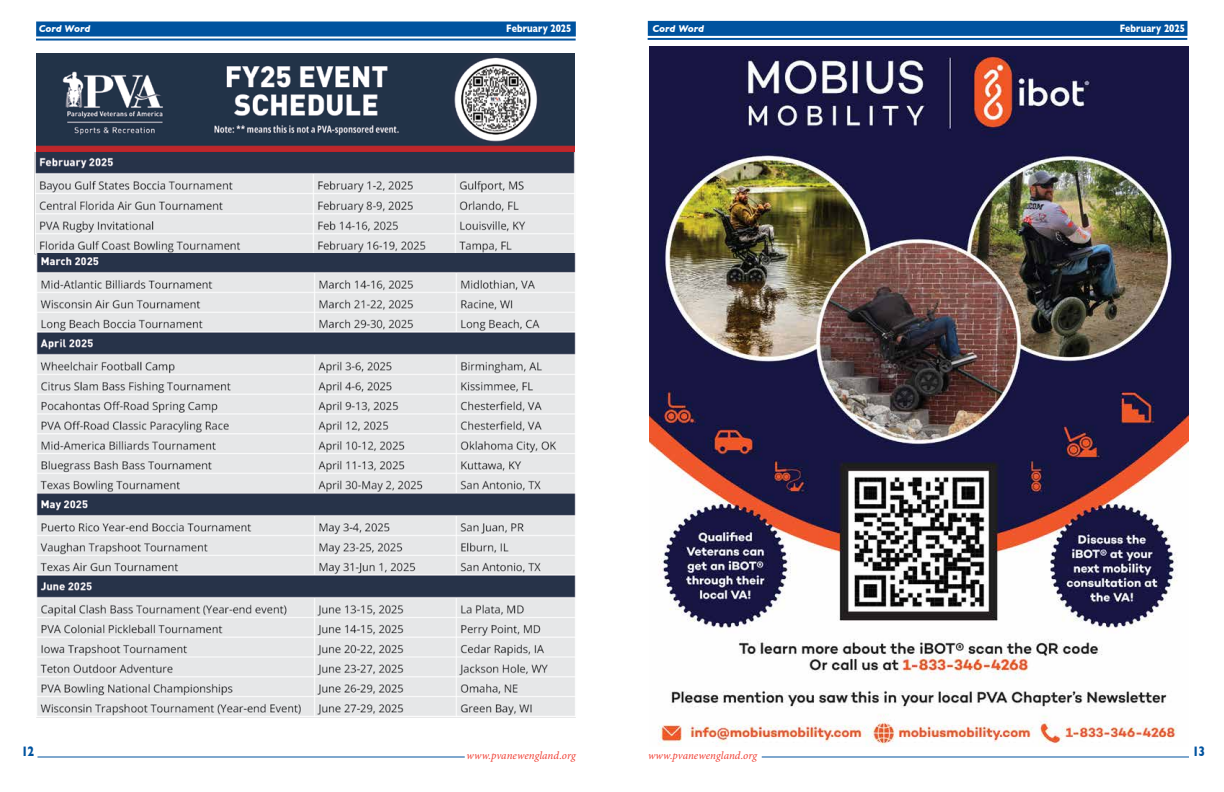
<style>
.page{position:relative;width:1224px;height:792px;background:#fff}
.page>*{position:absolute;margin:0;border:0;box-sizing:border-box;transform-origin:0 0}
.t1{font:700 14px "Gill Sans";color:#00539f;scale:.8 1}
.t2{font:italic 11px "Minion Pro";letter-spacing:.005em;color:#ef3e33}
.t3{font:700 11px "Gill Sans";letter-spacing:.01em;color:#fff;scale:.8 1}
.t4{font:italic 700 10px "Gill Sans";letter-spacing:-.005em;color:#fff}
</style>
<div class="page">
<div style="left:36px;top:22px;width:540px;height:14px;background:#00539f"></div>
<hr style="left:36px;top:39px;width:540px;height:2px;background:#00539f">
<div style="left:648px;top:21px;width:539px;height:15px;background:#00539f"></div>
<hr style="left:648px;top:38px;width:539px;height:2px;background:#00539f">
<hr style="left:762px;top:756px;width:427px;height:1px;background:#00539f">
<hr style="left:38px;top:756px;width:427px;height:2px;background:#00539f">
<img style="left:649px;top:46px;width:540px;height:701px">
<img style="left:36px;top:54px;width:539px;height:99px">
<img style="left:34px;top:153px;width:541px;height:100px">
<img style="left:34px;top:253px;width:542px;height:465px">
<p class="t4" style="left:39px;top:23px;width:53px">Cord Word</p>
<p class="t3" style="left:1120px;top:20px;width:83px">February 2025</p>
<p class="t3" style="left:506px;top:20px;width:83px">February 2025</p>
<p class="t4" style="left:653px;top:23px;width:53px">Cord Word</p>
<p class="t1" style="left:22px;top:740px;width:17px">12</p>
<p class="t1" style="left:1193px;top:740px;width:17px">13</p>
<p class="t2" style="left:467px;top:748px;width:111px">www.pvanewengland.org</p>
<p class="t2" style="left:648px;top:748px;width:111px">www.pvanewengland.org</p>
</div>
